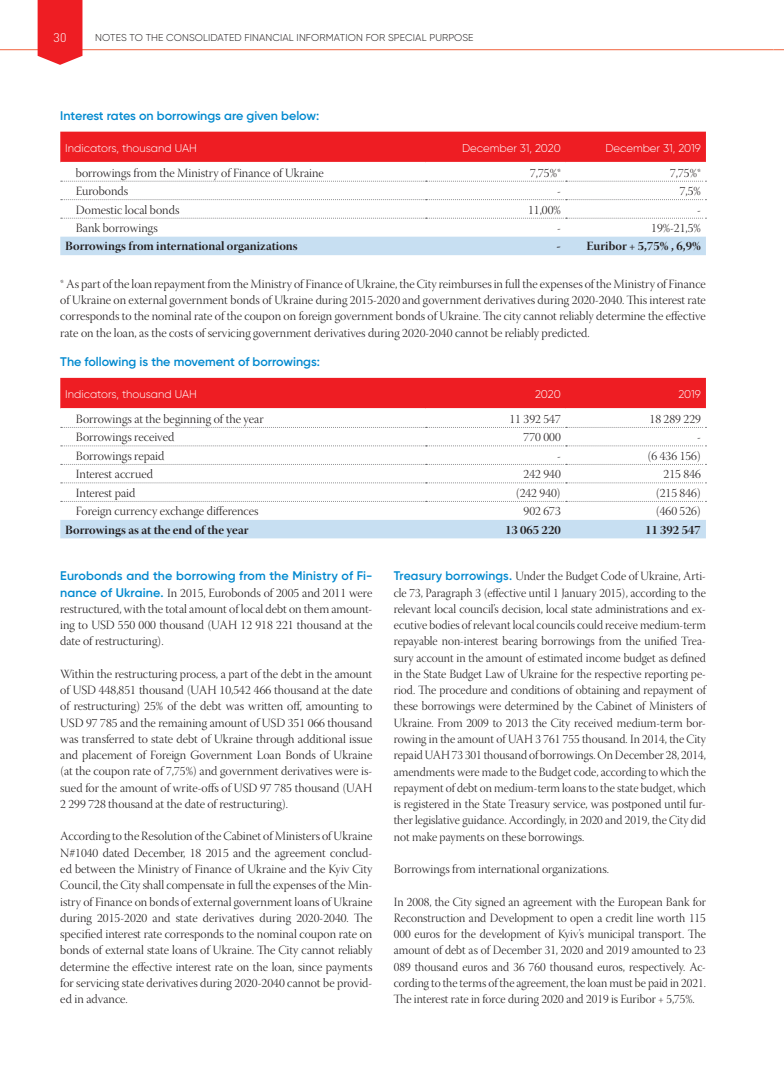
<style>
.page{position:relative;width:784px;height:1074px;background:#fff}
.page>*{position:absolute;margin:0;border:0;box-sizing:border-box;transform-origin:0 0}
.t1{font:12.5px/16.2px "Warnock Pro Light Disp";color:#231f20;text-align:justify}
.t2{font:600 12.5px "Gilroy";color:#0089cf}
.t3{font:12.5px "Warnock Pro Bold Disp";color:#231f20}
.t4{font:300 12.5px "DIN Pro";color:#fff}
.t5{font:300 11.25px "Gilroy";color:#fff}
.t6{font:300 10px "Gilroy";letter-spacing:.01em;color:#231f20}
.s1{font-family:"Gilroy";font-weight:600;color:#0089cf}
</style>
<div class="page">
<hr style="left:0;top:49px;width:772px;height:1px;background:#f48465">
<svg style="left:38px;top:0;width:44px;height:65px;background:#ef2c32"></svg>
<div style="left:60px;top:132px;width:645px;height:30px;background:#ee1d23"></div>
<div style="left:60px;top:237px;width:645px;height:18px;background:#c7dff2"></div>
<svg style="left:61px;top:181px;width:645px;height:1px"></svg>
<svg style="left:61px;top:199px;width:645px;height:1px"></svg>
<svg style="left:61px;top:218px;width:645px;height:1px"></svg>
<div style="left:60px;top:378px;width:645px;height:30px;background:#ee1d23"></div>
<div style="left:60px;top:520px;width:645px;height:18px;background:#c7dff2"></div>
<svg style="left:61px;top:427px;width:645px;height:1px"></svg>
<svg style="left:61px;top:445px;width:645px;height:1px"></svg>
<svg style="left:61px;top:464px;width:645px;height:1px"></svg>
<svg style="left:61px;top:482px;width:645px;height:1px"></svg>
<svg style="left:61px;top:501px;width:645px;height:1px"></svg>
<p class="t4" style="left:54px;top:29px;width:14px">30</p>
<p class="t6" style="left:95px;top:31px;width:379px">NOTES TO THE CONSOLIDATED FINANCIAL INFORMATION FOR SPECIAL PURPOSE</p>
<p class="t2" style="left:60px;top:107px;width:260px">Interest rates on borrowings are given below:</p>
<p class="t5" style="left:65px;top:141px;width:133px">Indicators, thousand UAH</p>
<p class="t5" style="left:462px;top:141px;width:100px">December 31, 2020</p>
<p class="t5" style="left:605px;top:141px;width:97px">December 31, 2019</p>
<p class="t1" style="left:76px;top:165px;width:249px">borrowings from the Ministry of Finance of Ukraine</p>
<p class="t1" style="left:529px;top:165px;width:32px">7,75%*</p>
<p class="t1" style="left:669px;top:165px;width:32px">7,75%*</p>
<p class="t1" style="left:76px;top:184px;width:54px">Eurobonds</p>
<p class="t1" style="left:556px;top:184px;width:5px">-</p>
<p class="t1" style="left:679px;top:184px;width:23px">7,5%</p>
<p class="t1" style="left:76px;top:202px;width:105px">Domestic local bonds</p>
<p class="t1" style="left:527px;top:202px;width:34px">11,00%</p>
<p class="t1" style="left:696px;top:202px;width:5px">-</p>
<p class="t1" style="left:76px;top:221px;width:83px">Bank borrowings</p>
<p class="t1" style="left:556px;top:221px;width:5px">-</p>
<p class="t1" style="left:650px;top:221px;width:51px">19%-21,5%</p>
<p class="t3" style="left:65px;top:239px;width:234px">Borrowings from international organizations</p>
<p class="t3" style="left:556px;top:239px;width:146px">- Euribor + 5,75% , 6,9%</p>
<p class="t1" style="left:60px;top:277px;width:646px">* As part of the loan repayment from the Ministry of Finance of Ukraine, the City reimburses in full the expenses of the Ministry of Finance of Ukraine on external government bonds of Ukraine during 2015-2020 and government derivatives during 2020-2040. This interest rate corresponds to the nominal rate of the coupon on foreign government bonds of Ukraine. The city cannot reliably determine the effective rate on the loan, as the costs of servicing government derivatives during 2020-2040 cannot be reliably predicted.</p>
<p class="t2" style="left:60px;top:354px;width:261px">The following is the movement of borrowings:</p>
<p class="t5" style="left:65px;top:387px;width:133px">Indicators, thousand UAH</p>
<p class="t5" style="left:535px;top:387px;width:27px">2020</p>
<p class="t5" style="left:678px;top:387px;width:24px">2019</p>
<p class="t1" style="left:76px;top:412px;width:189px">Borrowings at the beginning of the year</p>
<p class="t1" style="left:509px;top:412px;width:53px">11 392 547</p>
<p class="t1" style="left:649px;top:412px;width:53px">18 289 229</p>
<p class="t1" style="left:76px;top:430px;width:100px">Borrowings received</p>
<p class="t1" style="left:523px;top:430px;width:39px">770 000</p>
<p class="t1" style="left:696px;top:430px;width:5px">-</p>
<p class="t1" style="left:76px;top:449px;width:90px">Borrowings repaid</p>
<p class="t1" style="left:556px;top:449px;width:5px">-</p>
<p class="t1" style="left:647px;top:449px;width:55px">(6 436 156)</p>
<p class="t1" style="left:76px;top:467px;width:79px">Interest accrued</p>
<p class="t1" style="left:523px;top:467px;width:39px">242 940</p>
<p class="t1" style="left:663px;top:467px;width:39px">215 846</p>
<p class="t1" style="left:76px;top:486px;width:61px">Interest paid</p>
<p class="t1" style="left:515px;top:486px;width:47px">(242 940)</p>
<p class="t1" style="left:655px;top:486px;width:47px">(215 846)</p>
<p class="t1" style="left:76px;top:504px;width:184px">Foreign currency exchange differences</p>
<p class="t1" style="left:523px;top:504px;width:39px">902 673</p>
<p class="t1" style="left:655px;top:504px;width:47px">(460 526)</p>
<p class="t3" style="left:65px;top:522px;width:185px">Borrowings as at the end of the year</p>
<p class="t3" style="left:504px;top:522px;width:57px">13 065 220</p>
<p class="t3" style="left:644px;top:522px;width:57px">11 392 547</p>
<p class="t2" style="left:60px;top:568px;width:313px">Eurobonds and the borrowing from the Ministry of Fi-</p>
<p class="t1" style="left:60px;top:585px;width:313px"><span class="s1">nance of Ukraine.</span> In 2015, Eurobonds of 2005 and 2011 were restructured, with the total amount of local debt on them amount&shy;ing to USD 550 000 thousand (UAH 12 918 221 thousand at the date of restructuring).</p>
<p class="t1" style="left:60px;top:667px;width:313px">Within the restructuring process, a part of the debt in the amount of USD 448,851 thousand (UAH 10,542 466 thousand at the date of restructuring) 25% of the debt was written off, amounting to USD 97 785 and the remaining amount of USD 351 066 thousand was transferred to state debt of Ukraine through additional issue and placement of Foreign Government Loan Bonds of Ukraine (at the coupon rate of 7,75%) and government derivatives were is&shy;sued for the amount of write-offs of USD 97 785 thousand (UAH 2 299 728 thousand at the date of restructuring).</p>
<p class="t1" style="left:60px;top:829px;width:313px">According to the Resolution of the Cabinet of Ministers of Ukraine N#1040 dated December, 18 2015 and the agreement conclud&shy;ed between the Ministry of Finance of Ukraine and the Kyiv City Council, the City shall compensate in full the expenses of the Min&shy;istry of Finance on bonds of external government loans of Ukraine during 2015-2020 and state derivatives during 2020-2040. The specified interest rate corresponds to the nominal coupon rate on bonds of external state loans of Ukraine. The City cannot reliably determine the effective interest rate on the loan, since payments for servicing state derivatives during 2020-2040 cannot be provid&shy;ed in advance.</p>
<p class="t1" style="left:393px;top:569px;width:313px"><span class="s1">Treasury borrowings.</span> Under the Budget Code of Ukraine, Arti&shy;cle 73, Paragraph 3 (effective until 1 January 2015), according to the relevant local council’s decision, local state administrations and ex&shy;ecutive bodies of relevant local councils could receive medium-term repayable non-interest bearing borrowings from the unified Trea&shy;sury account in the amount of estimated income budget as defined in the State Budget Law of Ukraine for the respective reporting pe&shy;riod. The procedure and conditions of obtaining and repayment of these borrowings were determined by the Cabinet of Ministers of Ukraine. From 2009 to 2013 the City received medium-term bor&shy;rowing in the amount of UAH 3 761 755 thousand. In 2014, the City repaid UAH 73 301 thousand of borrowings. On December 28, 2014, amendments were made to the Budget code, according to which the repayment of debt on medium-term loans to the state budget, which is registered in the State Treasury service, was postponed until fur&shy;ther legislative guidance. Accordingly, in 2020 and 2019, the City did not make payments on these borrowings.</p>
<p class="t1" style="left:393px;top:862px;width:217px">Borrowings from international organizations.</p>
<p class="t1" style="left:393px;top:894px;width:313px">In 2008, the City signed an agreement with the European Bank for Reconstruction and Development to open a credit line worth 115<br>000 euros for the development of Kyiv’s municipal transport. The amount of debt as of December 31, 2020 and 2019 amounted to 23<br>089 thousand euros and 36 760 thousand euros, respectively. Ac&shy;cording to the terms of the agreement, the loan must be paid in 2021.<br>The interest rate in force during 2020 and 2019 is Euribor + 5,75%.</p>
</div>
